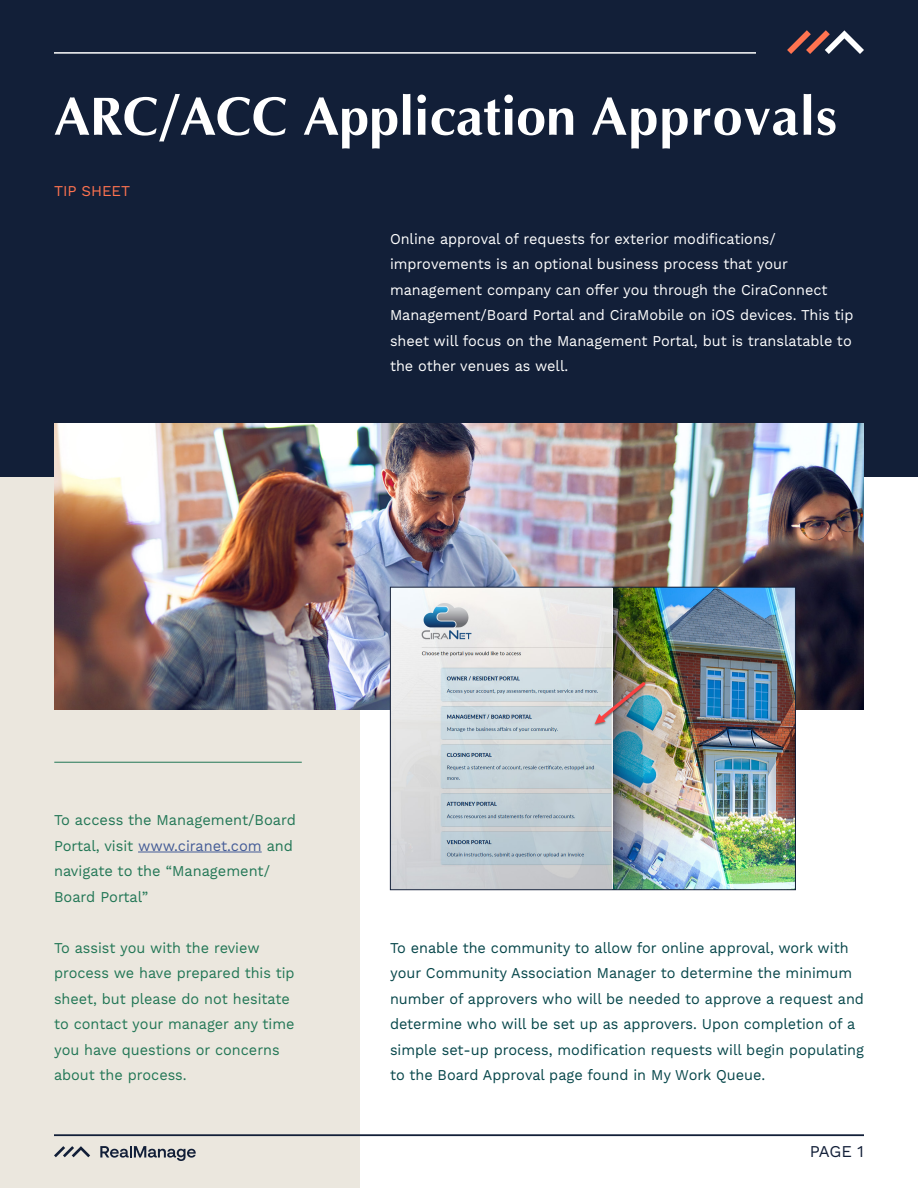
<style>
.page{position:relative;width:918px;height:1188px;background:#fff}
.page>*{position:absolute;margin:0;border:0;box-sizing:border-box;transform-origin:0 0}
.Chapter_Title{font:700 54px "Optima";color:#fff}
.t1{font:16.5px "Work Sans";color:#121f38}
.Bulk{font:15px/25.5px "Work Sans";color:#054549;scale:.96 1}
.Bulk-2{font:15px/25.5px "Work Sans";color:#fff;scale:.96 1}
.Bulk-3{font:15px/25.5px "Work Sans";color:#217655;scale:.96 1}
.Bulk-4{font:15px/25.5px "Work Sans";color:#217655}
.Bulk-5{font:15px "Work Sans";color:#ff7350}
.s1{color:#445c97}
</style>
<div class="page">
<div style="left:0;top:0;width:360px;height:1188px;background:#ebe7de"></div>
<div style="left:0;top:0;width:918px;height:476px;background:#121f38"></div>
<hr style="left:54px;top:52px;width:702px;height:2px;background:#fff">
<svg style="left:787px;top:30px;width:77px;height:24px"></svg>
<svg style="left:54px;top:1146px;width:36px;height:11px"></svg>
<svg style="left:100px;top:1146px;width:96px;height:15px"></svg>
<hr style="left:54px;top:1135px;width:810px;height:1px;background:#121f38">
<hr style="left:138px;top:852px;width:124px;height:1px;background:#445c97">
<hr style="left:54px;top:762px;width:248px;height:1px;background:#217655">
<img style="left:54px;top:424px;width:810px;height:285px">
<img style="left:392px;top:589px;width:402px;height:299px">
<div style="left:390px;top:587px;width:406px;height:303px;border:1px solid #121f38"></div>
<p class="Chapter_Title" style="left:54px;top:87px;width:784px">ARC/ACC Application Approvals</p>
<p class="Bulk-5" style="left:54px;top:182px;width:78px">TIP SHEET</p>
<p class="Bulk-2" style="left:390px;top:226px;width:484px">Online approval of requests for exterior modifications/ improvements is an optional business process that your management company can offer you through the CiraConnect Management/Board Portal and CiraMobile on iOS devices. This tip sheet will focus on the Management Portal, but is translatable to the other venues as well.</p>
<p class="Bulk-4" style="left:54px;top:808px;width:244px">To access the Management/Board<br>Portal, visit <span class="s1">www.ciranet.com</span> and navigate to the “Management/<br>Board Portal”</p>
<p class="Bulk-3" style="left:54px;top:935px;width:252px">To assist you with the review process we have prepared this tip sheet, but please do not hesitate to contact your manager any time you have questions or concerns about the process.</p>
<p class="Bulk" style="left:390px;top:935px;width:495px">To enable the community to allow for online approval, work with your Community Association Manager to determine the minimum number of approvers who will be needed to approve a request and determine who will be set up as approvers. Upon completion of a simple set-up process, modification requests will begin populating to the Board Approval page found in My Work Queue.</p>
<p class="t1" style="left:810px;top:1142px;width:56px">PAGE 1</p>
</div>
